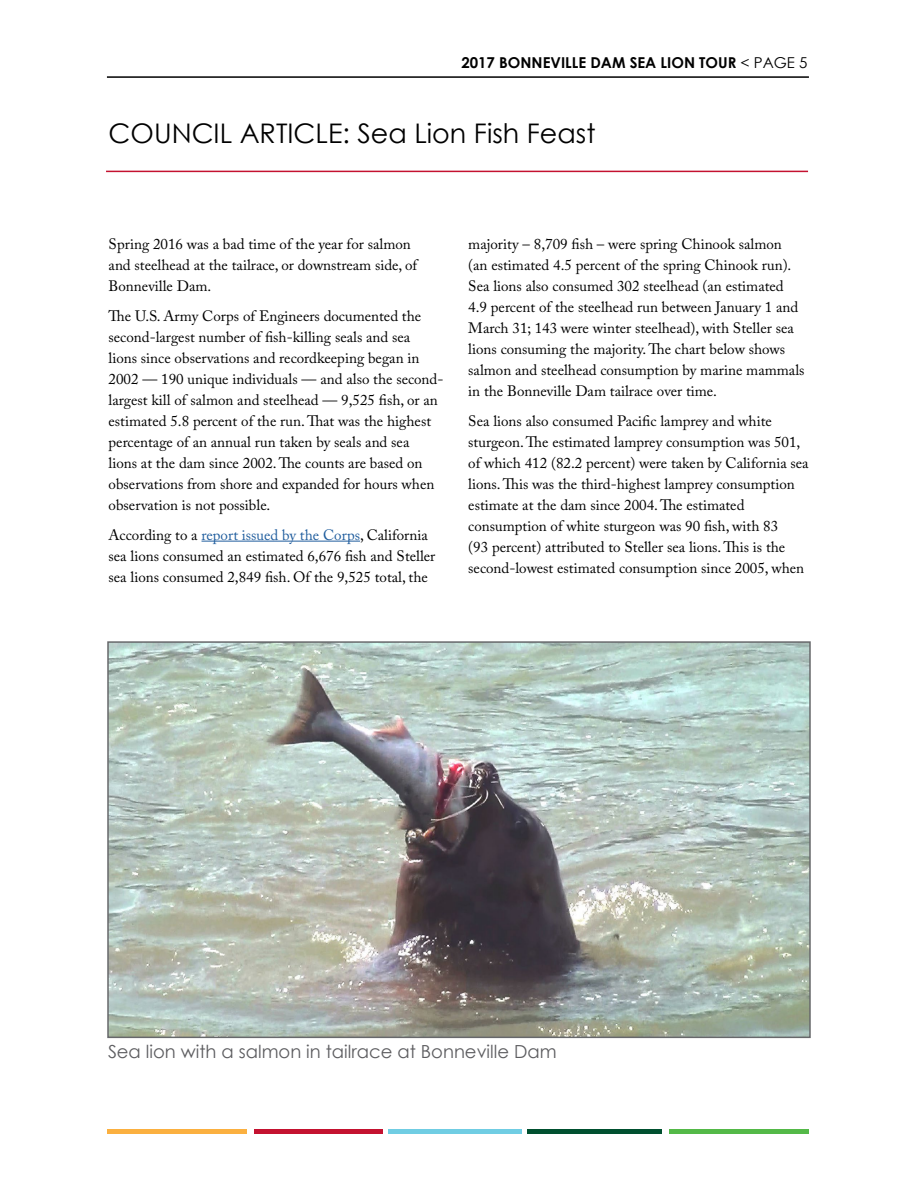
<style>
.page{position:relative;width:918px;height:1188px;background:#fff}
.page>*{position:absolute;margin:0;border:0;box-sizing:border-box;transform-origin:0 0}
.t1{font:27px "Century Gothic";color:#000}
.t2{font:18px "Century Gothic";color:#5d5d60}
.t3{font:15px/21px "Adobe Caslon Pro";color:#000}
.t4{font:700 15px "Century Gothic";color:#000}
.s1{font-weight:400}
.s2{color:#215e9e}
</style>
<div class="page">
<hr style="left:107px;top:76px;width:702px;height:2px;background:#000">
<hr style="left:107px;top:1129px;width:140px;height:4px;background:#fbb040">
<hr style="left:254px;top:1129px;width:129px;height:4px;background:#c41230">
<hr style="left:388px;top:1129px;width:134px;height:4px;background:#70cde3">
<hr style="left:527px;top:1129px;width:135px;height:4px;background:#00502f">
<hr style="left:669px;top:1129px;width:140px;height:4px;background:#54b948">
<hr style="left:106px;top:171px;width:702px;height:1px;background:#c41230">
<hr style="left:202px;top:541px;width:158px;height:1px;background:#215e9e">
<img style="left:110px;top:644px;width:698px;height:391px">
<div style="left:107px;top:641px;width:704px;height:397px;border:2px solid #67686b"></div>
<p class="t4" style="left:461px;top:51px;width:348px">2017 BONNEVILLE DAM SEA LION TOUR <span class="s1">&lt; PAGE 5</span></p>
<h1 class="t1" style="left:109px;top:115px;width:488px">COUNCIL ARTICLE: Sea Lion Fish Feast</h1>
<p class="t3" style="left:109px;top:233px;width:310px">Spring 2016 was a bad time of the year for salmon and steelhead at the tailrace, or downstream side, of<br>Bonneville Dam.</p>
<p class="t3" style="left:109px;top:305px;width:336px">The U.S. Army Corps of Engineers documented the second-largest number of fish-killing seals and sea<br>lions since observations and recordkeeping began in 2002 — 190 unique individuals — and also the second&shy;largest kill of salmon and steelhead — 9,525 fish, or an estimated 5.8 percent of the run. That was the highest percentage of an annual run taken by seals and sea<br>lions at the dam since 2002. The counts are based on observations from shore and expanded for hours when observation is not possible.</p>
<p class="t3" style="left:109px;top:524px;width:328px">According to a <span class="s2">report issued by the Corps</span>, California sea lions consumed an estimated 6,676 fish and Steller sea lions consumed 2,849 fish. Of the 9,525 total, the</p>
<p class="t3" style="left:468px;top:233px;width:338px">majority – 8,709 fish – were spring Chinook salmon (an estimated 4.5 percent of the spring Chinook run).<br>Sea lions also consumed 302 steelhead (an estimated 4.9 percent of the steelhead run between January 1 and March 31; 143 were winter steelhead), with Steller sea lions consuming the majority. The chart below shows salmon and steelhead consumption by marine mammals in the Bonneville Dam tailrace over time.</p>
<p class="t3" style="left:468px;top:410px;width:342px">Sea lions also consumed Pacific lamprey and white sturgeon. The estimated lamprey consumption was 501, of which 412 (82.2 percent) were taken by California sea lions. This was the third-highest lamprey consumption estimate at the dam since 2004. The estimated consumption of white sturgeon was 90 fish, with 83<br>(93 percent) attributed to Steller sea lions. This is the second-lowest estimated consumption since 2005, when</p>
<p class="t2" style="left:108px;top:1039px;width:450px">Sea lion with a salmon in tailrace at Bonneville Dam</p>
</div>
